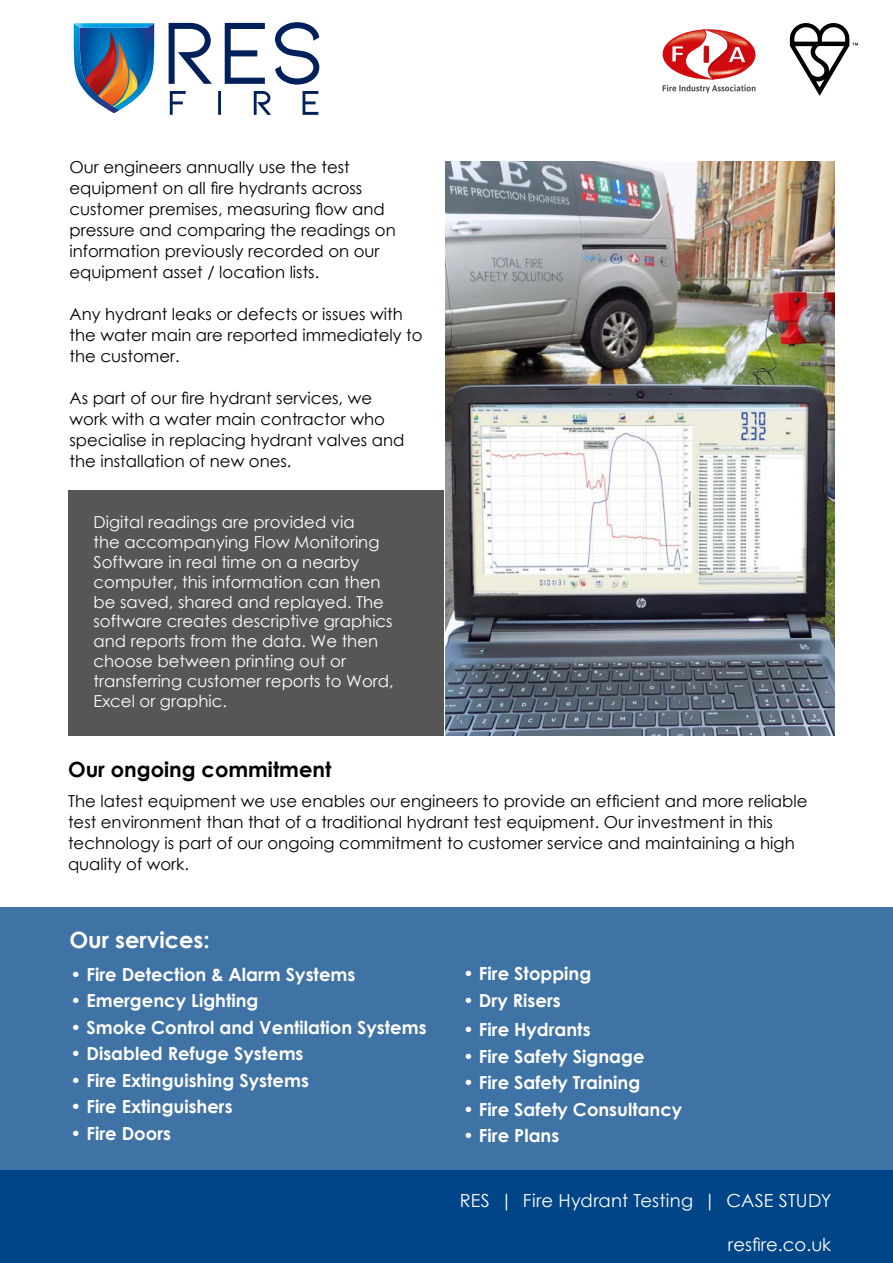
<style>
.page{position:relative;width:893px;height:1263px;background:#fff}
.page>*{position:absolute;margin:0;border:0;box-sizing:border-box;transform-origin:0 0}
.t1{font:700 22.5px "Century Gothic";color:#fff}
.t2{font:700 21px "Century Gothic";color:#000}
.t3{font:700 18px "Century Gothic";color:#fff}
.t4{font:18px "Century Gothic";letter-spacing:.01em;color:#fff}
.t5{font:16.5px/21px "Century Gothic";color:#000}
.t6{font:16.5px/19.8px "Century Gothic";color:#fff}
</style>
<div class="page">
<div style="left:0;top:1171px;width:893px;height:92px;background:#004587"></div>
<img style="left:445px;top:161px;width:390px;height:575px">
<div style="left:0;top:907px;width:893px;height:263px;background:#4073a5"></div>
<div style="left:68px;top:490px;width:376px;height:246px;background:#565656"></div>
<svg style="left:169px;top:23px;width:43px;height:61px"></svg>
<svg style="left:225px;top:23px;width:40px;height:61px"></svg>
<svg style="left:275px;top:22px;width:44px;height:63px"></svg>
<svg style="left:170px;top:91px;width:16px;height:24px"></svg>
<hr style="left:218px;top:91px;width:3px;height:24px;background:#00205c">
<svg style="left:254px;top:91px;width:17px;height:24px"></svg>
<svg style="left:303px;top:91px;width:15px;height:24px"></svg>
<img style="left:73px;top:23px;width:82px;height:90px">
<img style="left:74px;top:23px;width:29px;height:5px">
<svg style="left:790px;top:23px;width:68px;height:73px"></svg>
<svg style="left:663px;top:29px;width:92px;height:64px"></svg>
<p class="t5" style="left:70px;top:156px;width:328px">Our engineers annually use the test equipment on all fire hydrants across customer premises, measuring flow and pressure and comparing the readings on information previously recorded on our equipment asset / location lists.</p>
<p class="t5" style="left:70px;top:303px;width:355px">Any hydrant leaks or defects or issues with the water main are reported immediately to the customer.</p>
<p class="t5" style="left:70px;top:387px;width:336px">As part of our fire hydrant services, we work with a water main contractor who specialise in replacing hydrant valves and the installation of new ones.</p>
<p class="t6" style="left:94px;top:512px;width:302px">Digital readings are provided via<br>the accompanying Flow Monitoring Software in real time on a nearby computer, this information can then be saved, shared and replayed. The software creates descriptive graphics and reports from the data. We then choose between printing out or transferring customer reports to Word, Excel or graphic.</p>
<p class="t2" style="left:68px;top:754px;width:265px">Our ongoing commitment</p>
<p class="t5" style="left:68px;top:790px;width:741px">The latest equipment we use enables our engineers to provide an efficient and more reliable test environment than that of a traditional hydrant test equipment. Our investment in this technology is part of our ongoing commitment to customer service and maintaining a high quality of work.</p>
<h1 class="t1" style="left:69px;top:923px;width:142px">Our services:</h1>
<p class="t3" style="left:71px;top:961px;width:286px">• Fire Detection &amp; Alarm Systems</p>
<p class="t3" style="left:71px;top:987px;width:189px">• Emergency Lighting</p>
<p class="t3" style="left:71px;top:1014px;width:358px">• Smoke Control and Ventilation Systems</p>
<p class="t3" style="left:71px;top:1040px;width:234px">• Disabled Refuge Systems</p>
<p class="t3" style="left:71px;top:1067px;width:240px">• Fire Extinguishing Systems</p>
<p class="t3" style="left:71px;top:1093px;width:163px">• Fire Extinguishers</p>
<p class="t3" style="left:71px;top:1120px;width:102px">• Fire Doors</p>
<p class="t3" style="left:463px;top:960px;width:130px">• Fire Stopping</p>
<p class="t3" style="left:463px;top:986px;width:99px">• Dry Risers</p>
<p class="t3" style="left:463px;top:1016px;width:129px">• Fire Hydrants</p>
<p class="t3" style="left:463px;top:1042px;width:183px">• Fire Safety Signage</p>
<p class="t3" style="left:463px;top:1069px;width:179px">• Fire Safety Training</p>
<p class="t3" style="left:463px;top:1095px;width:221px">• Fire Safety Consultancy</p>
<p class="t3" style="left:463px;top:1122px;width:98px">• Fire Plans</p>
<p class="t4" style="left:460px;top:1188px;width:373px">RES | Fire Hydrant Testing | CASE STUDY</p>
<p class="t4" style="left:728px;top:1231px;width:105px">resfire.co.uk</p>
</div>
